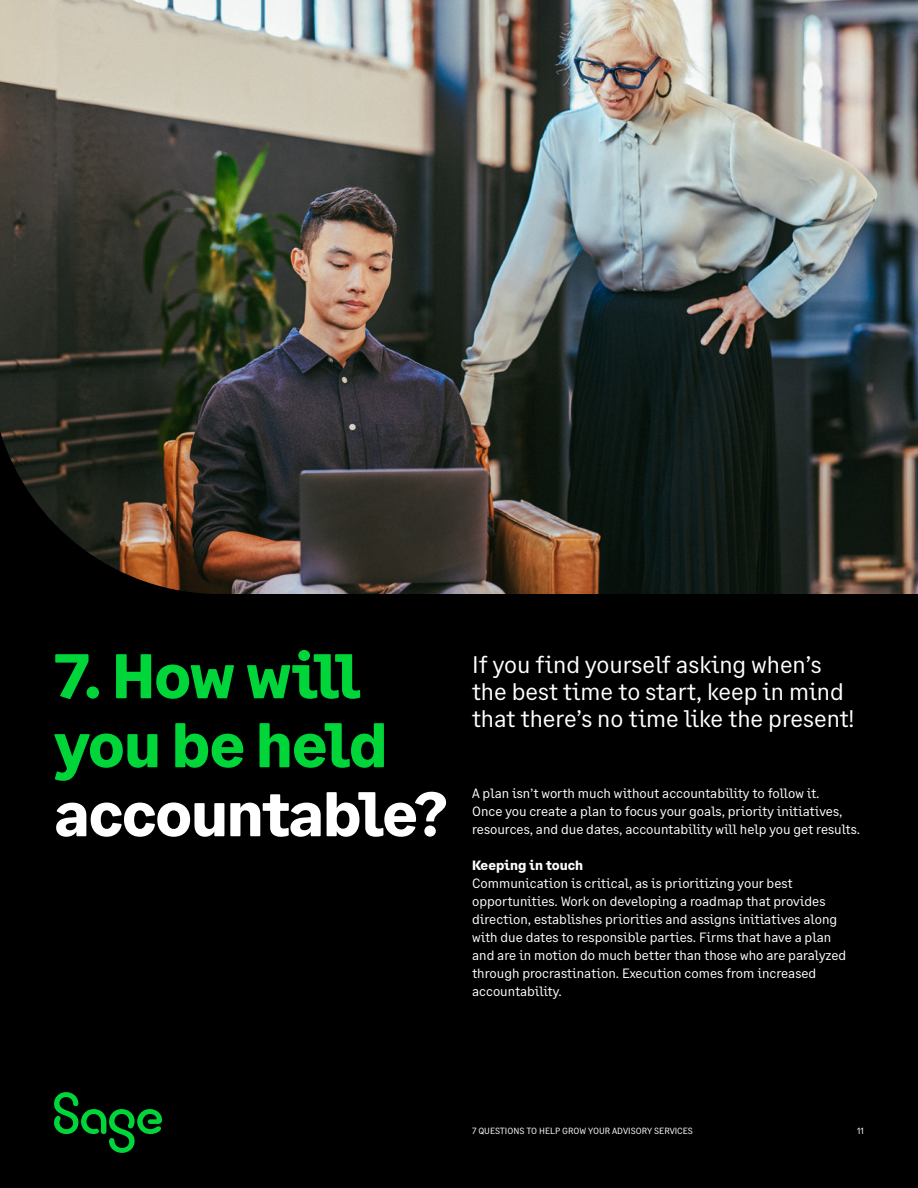
<style>
.page{position:relative;width:918px;height:1188px;background:#000}
.page>*{position:absolute;margin:0;border:0;box-sizing:border-box;transform-origin:0 0}
.t1{font:700 63px/69px "Sage Text";letter-spacing:-.025em;color:#00d639}
.t2{font:700 63px "Sage Text";letter-spacing:-.025em;color:#fff}
.t3{font:24px/27px "Sage Text";color:#fff}
.t4{font:13.5px/18px "Sage Text";color:#fff}
.t5{font:700 13.5px "Sage Text";color:#fff}
.t6{font:9px "Sage Text";color:#fff}
</style>
<div class="page">
<img style="left:0;top:0;width:918px;height:594px">
<svg style="left:54px;top:1092px;width:108px;height:61px"></svg>
<h1 class="t1" style="left:54px;top:643px;width:335px">7. How will you be held</h1>
<h1 class="t2" style="left:54px;top:775px;width:395px">accountable?</h1>
<h2 class="t3" style="left:472px;top:651px;width:384px">If you find yourself asking when’s the best time to start, keep in mind that there’s no time like the present!</h2>
<p class="t4" style="left:472px;top:785px;width:389px">A plan isn’t worth much without accountability to follow it.<br>Once you create a plan to focus your goals, priority initiatives, resources, and due dates, accountability will help you get results.</p>
<p class="t5" style="left:472px;top:857px;width:113px">Keeping in touch</p>
<p class="t4" style="left:472px;top:875px;width:376px">Communication is critical, as is prioritizing your best opportunities. Work on developing a roadmap that provides direction, establishes priorities and assigns initiatives along with due dates to responsible parties. Firms that have a plan and are in motion do much better than those who are paralyzed through procrastination. Execution comes from increased accountability.</p>
<p class="t6" style="left:472px;top:1125px;width:222px">7 QUESTIONS TO HELP GROW YOUR ADVISORY SERVICES</p>
<p class="t6" style="left:857px;top:1125px;width:8px">11</p>
</div>
